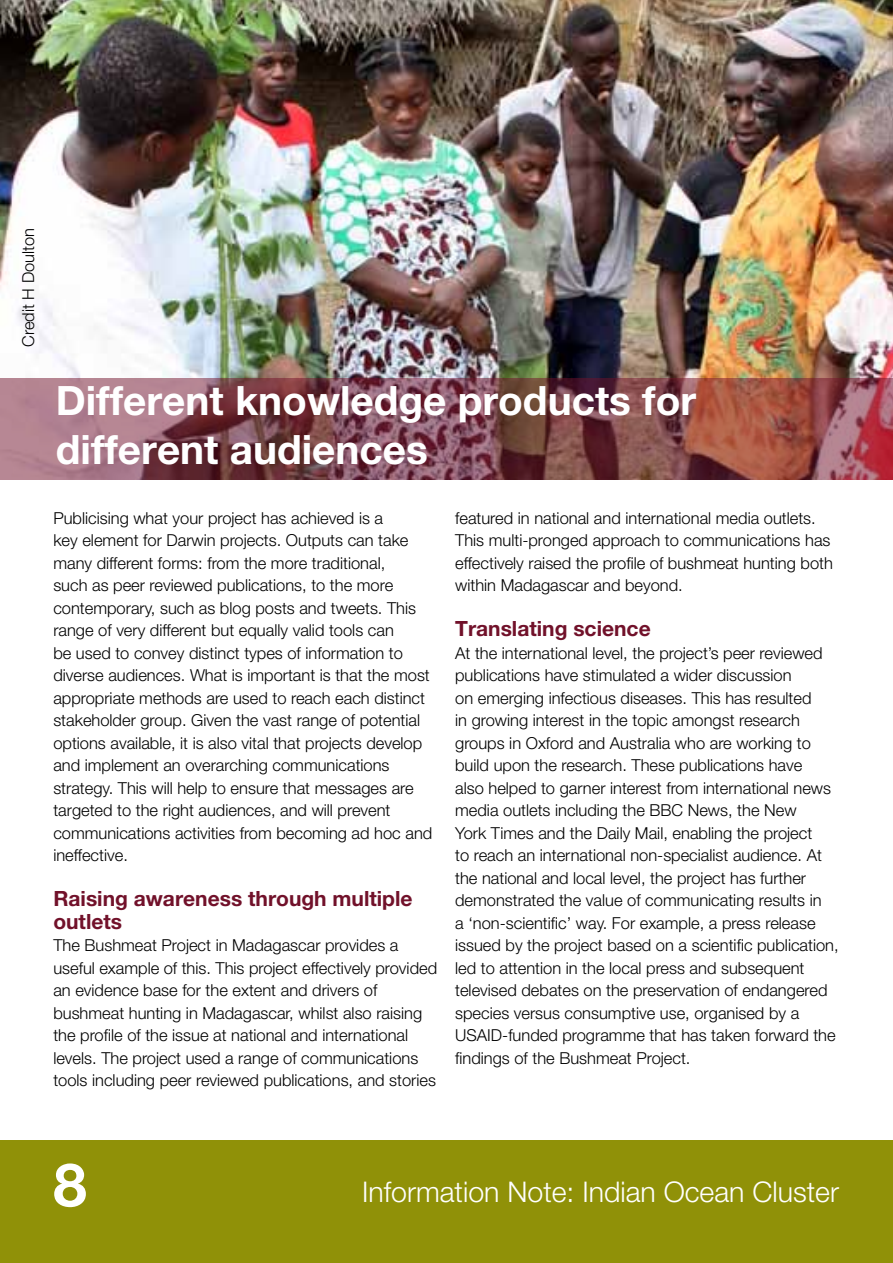
<style>
.page{position:relative;width:893px;height:1263px;background:#fff}
.page>*{position:absolute;margin:0;border:0;box-sizing:border-box;transform-origin:0 0}
.t1{font:700 60px "Helvetica Neue LT Pro";color:#fff}
.t2{font:700 40.5px/48.6px "Helvetica Neue LT Pro";color:#fff}
.t3{font:300 28.5px "Helvetica Neue LT Pro";color:#fff}
.t4{font:700 21px/22.5px "Helvetica Neue LT Pro";color:#71112a}
.t5{font:300 16.5px/22.5px "Helvetica Neue LT Pro";color:#000}
</style>
<div class="page">
<div style="left:0;top:1140px;width:893px;height:123px;background:#909108"></div>
<img style="left:0;top:0;width:892px;height:378px">
<img style="left:0;top:378px;width:893px;height:102px">
<p class="t5" style="left:17px;top:347px;width:120px;rotate:-90deg">Credit H Doulton</p>
<h2 class="t2" style="left:56px;top:375px;width:642px">Different knowledge products for different audiences</h2>
<p class="t5" style="left:53px;top:506px;width:380px">Publicising what your project has achieved is a<br>key element for Darwin projects. Outputs can take many different forms: from the more traditional,<br>such as peer reviewed publications, to the more contemporary, such as blog posts and tweets. This range of very different but equally valid tools can<br>be used to convey distinct types of information to diverse audiences. What is important is that the most appropriate methods are used to reach each distinct stakeholder group. Given the vast range of potential options available, it is also vital that projects develop and implement an overarching communications strategy. This will help to ensure that messages are targeted to the right audiences, and will prevent communications activities from becoming ad hoc and ineffective.</p>
<p class="t4" style="left:53px;top:887px;width:361px">Raising awareness through multiple outlets</p>
<p class="t5" style="left:53px;top:934px;width:385px">The Bushmeat Project in Madagascar provides a useful example of this. This project effectively provided an evidence base for the extent and drivers of bushmeat hunting in Madagascar, whilst also raising the profile of the issue at national and international levels. The project used a range of communications tools including peer reviewed publications, and stories</p>
<p class="t5" style="left:455px;top:506px;width:379px">featured in national and international media outlets.<br>This multi-pronged approach to communications has effectively raised the profile of bushmeat hunting both within Madagascar and beyond.</p>
<p class="t4" style="left:455px;top:617px;width:197px">Translating science</p>
<p class="t5" style="left:455px;top:641px;width:385px">At the international level, the project’s peer reviewed publications have stimulated a wider discussion<br>on emerging infectious diseases. This has resulted<br>in growing interest in the topic amongst research groups in Oxford and Australia who are working to build upon the research. These publications have<br>also helped to garner interest from international news media outlets including the BBC News, the New<br>York Times and the Daily Mail, enabling the project<br>to reach an international non-specialist audience. At the national and local level, the project has further demonstrated the value of communicating results in<br>a ‘non-scientific’ way. For example, a press release issued by the project based on a scientific publication, led to attention in the local press and subsequent televised debates on the preservation of endangered species versus consumptive use, organised by a USAID-funded programme that has taken forward the findings of the Bushmeat Project.</p>
<h1 class="t1" style="left:53px;top:1148px;width:35px">8</h1>
<h3 class="t3" style="left:362px;top:1175px;width:478px">Information Note: Indian Ocean Cluster</h3>
</div>
